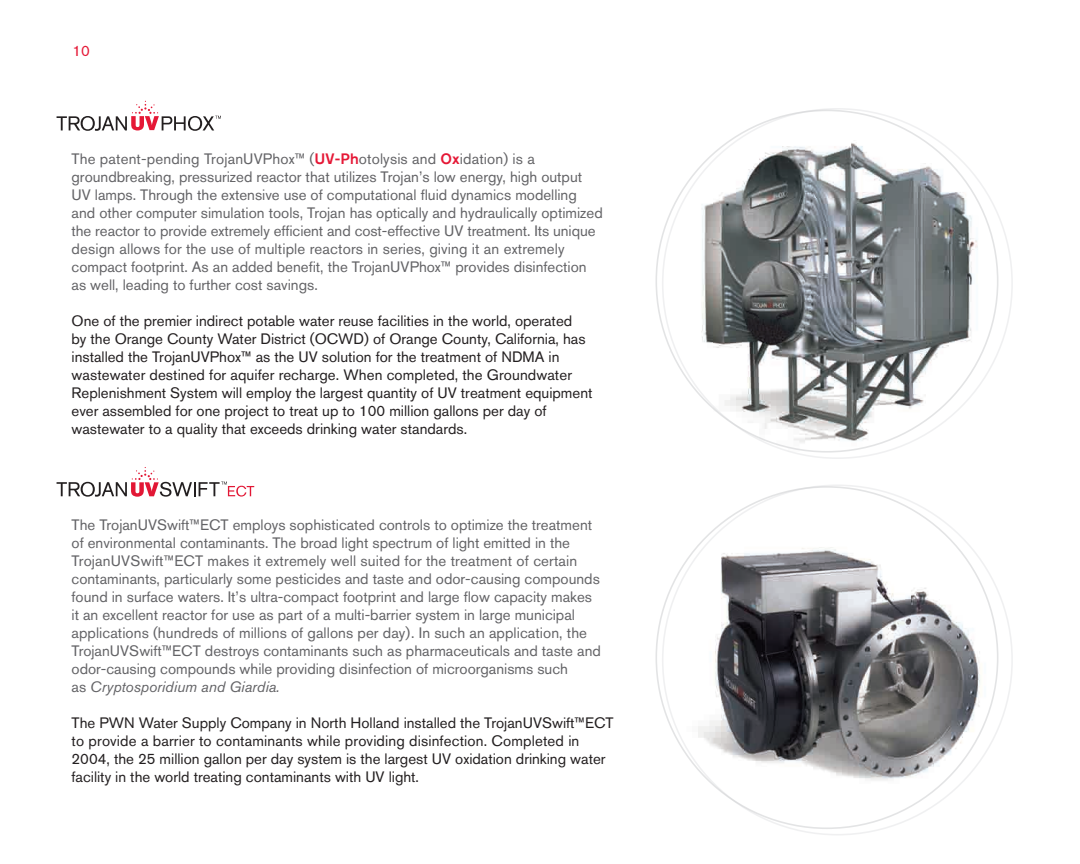
<style>
.page{position:relative;width:1080px;height:864px;background:#fff}
.page>*{position:absolute;margin:0;border:0;box-sizing:border-box;transform-origin:0 0}
.t1{font:15px/18px "Akzidenz Grotesk BQ";color:#636366}
.t2{font:15px/18px "Akzidenz Grotesk BQ";color:#231f20}
.t3{font:15px "Akzidenz Grotesk BQ";color:#e51836}
.s1{font-weight:500;color:#e51836}
.s2{font-style:italic}
</style>
<div class="page">
<svg style="left:57px;top:101px;width:164px;height:30px"></svg>
<svg style="left:57px;top:467px;width:197px;height:30px"></svg>
<img style="left:690px;top:123px;width:295px;height:333px">
<img style="left:677px;top:525px;width:333px;height:277px">
<p class="t3" style="left:72px;top:41px;width:19px">10</p>
<p class="t1" style="left:72px;top:150px;width:533px">The patent-pending TrojanUVPhox™ (<span class="s1">UV-Ph</span>otolysis and <span class="s1">Ox</span>idation) is a groundbreaking, pressurized reactor that utilizes Trojan’s low energy, high output UV lamps. Through the extensive use of computational fluid dynamics modelling and other computer simulation tools, Trojan has optically and hydraulically optimized the reactor to provide extremely efficient and cost-effective UV treatment. Its unique design allows for the use of multiple reactors in series, giving it an extremely compact footprint. As an added benefit, the TrojanUVPhox™ provides disinfection as well, leading to further cost savings.</p>
<p class="t2" style="left:72px;top:312px;width:522px">One of the premier indirect potable water reuse facilities in the world, operated<br>by the Orange County Water District (OCWD) of Orange County, California, has installed the TrojanUVPhox™ as the UV solution for the treatment of NDMA in wastewater destined for aquifer recharge. When completed, the Groundwater Replenishment System will employ the largest quantity of UV treatment equipment ever assembled for one project to treat up to 100 million gallons per day of wastewater to a quality that exceeds drinking water standards.</p>
<p class="t1" style="left:72px;top:516px;width:531px">The TrojanUVSwift™ECT employs sophisticated controls to optimize the treatment of environmental contaminants. The broad light spectrum of light emitted in the TrojanUVSwift™ECT makes it extremely well suited for the treatment of certain contaminants, particularly some pesticides and taste and odor-causing compounds found in surface waters. It’s ultra-compact footprint and large flow capacity makes it an excellent reactor for use as part of a multi-barrier system in large municipal applications (hundreds of millions of gallons per day). In such an application, the TrojanUVSwift™ECT destroys contaminants such as pharmaceuticals and taste and odor-causing compounds while providing disinfection of microorganisms such<br>as <span class="s2">Cryptosporidium and Giardia.</span></p>
<p class="t2" style="left:72px;top:714px;width:544px">The PWN Water Supply Company in North Holland installed the TrojanUVSwift™ECT to provide a barrier to contaminants while providing disinfection. Completed in 2004, the 25 million gallon per day system is the largest UV oxidation drinking water facility in the world treating contaminants with UV light.</p>
</div>
